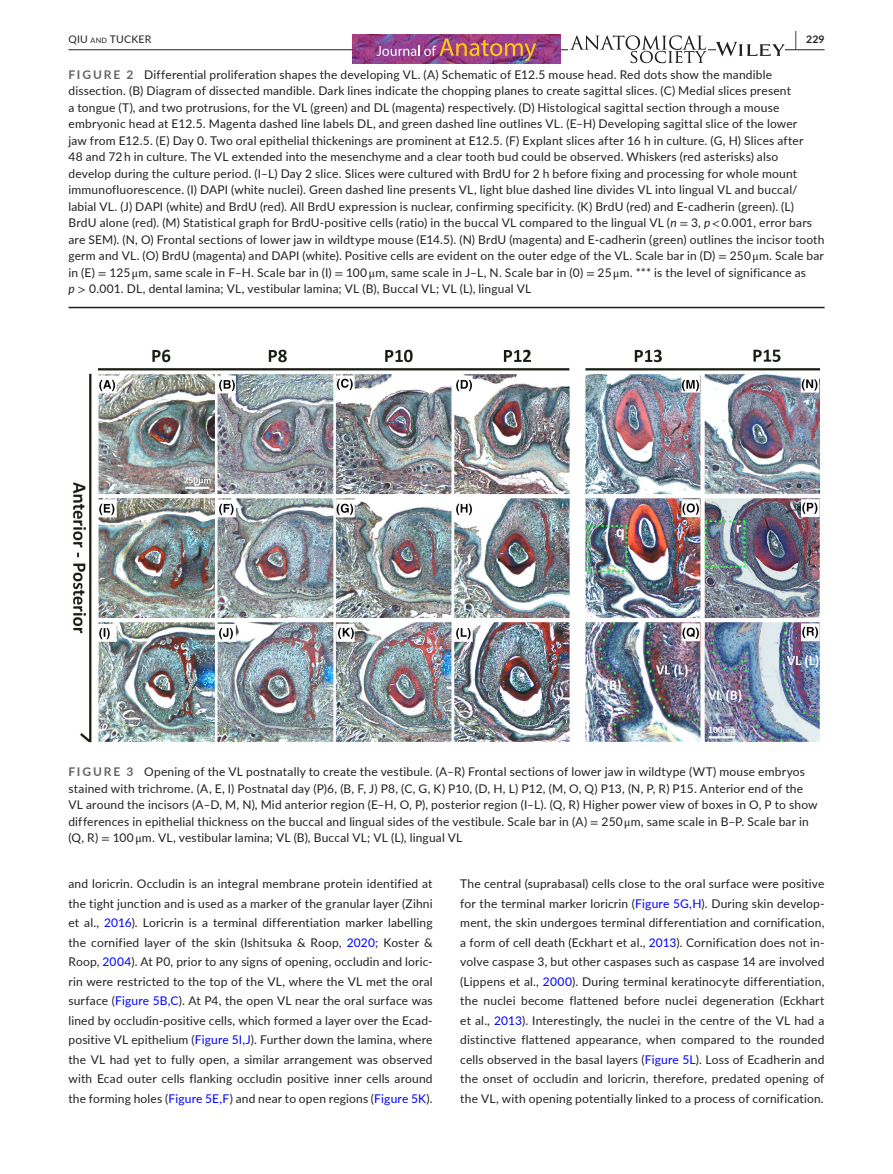
<style>
.page{position:relative;width:893px;height:1174px;background:#fff}
.page>*{position:absolute;margin:0;border:0;box-sizing:border-box;transform-origin:0 0}
.t1{font:12px/19.5px "Lato";letter-spacing:.015em;color:#231f20;text-align:justify}
.t2{font:10.5px "Lato";letter-spacing:.02em;color:#231f20}
.t3{font:700 10.5px "Lato";color:#231f20}
.s1{font-size:7.35px}
.s2{font-size:19.5px}
.s3{font-weight:700;color:#636366}
.s4{font-style:italic}
.s5{font-family:"STIX"}
.s6{color:#00f}
</style>
<div class="page">
<hr style="left:68px;top:49px;width:756px;height:1px;background:#231f20">
<img style="left:352px;top:34px;width:209px;height:30px">
<img style="left:376px;top:39px;width:160px;height:22px">
<img style="left:568px;top:35px;width:140px;height:29px">
<svg style="left:716px;top:42px;width:69px;height:14px"></svg>
<img style="left:73px;top:349px;width:747px;height:394px">
<hr style="left:68px;top:307px;width:756px;height:1px;background:#231f20">
<p class="t2" style="left:68px;top:31px;width:84px">QIU <span class="s1">and</span> TUCKER</p>
<p class="t3" style="left:795px;top:31px;width:31px"><span class="s2">|</span> 229</p>
<p class="t1" style="left:68px;top:66px;width:757px;line-height:16.5px;text-align:left"><span class="s3">FIGURE 2</span> Differential proliferation shapes the developing VL. (A) Schematic of E12.5 mouse head. Red dots show the mandible dissection. (B) Diagram of dissected mandible. Dark lines indicate the chopping planes to create sagittal slices. (C) Medial slices present<br>a tongue (T), and two protrusions, for the VL (green) and DL (magenta) respectively. (D) Histological sagittal section through a mouse embryonic head at E12.5. Magenta dashed line labels DL, and green dashed line outlines VL. (E–H) Developing sagittal slice of the lower<br>jaw from E12.5. (E) Day 0. Two oral epithelial thickenings are prominent at E12.5. (F) Explant slices after 16 h in culture. (G, H) Slices after<br>48 and 72 h in culture. The VL extended into the mesenchyme and a clear tooth bud could be observed. Whiskers (red asterisks) also<br>develop during the culture period. (I–L) Day 2 slice. Slices were cultured with BrdU for 2 h before fixing and processing for whole mount immunofluorescence. (I) DAPI (white nuclei). Green dashed line presents VL, light blue dashed line divides VL into lingual VL and buccal/ labial VL. (J) DAPI (white) and BrdU (red). All BrdU expression is nuclear, confirming specificity. (K) BrdU (red) and E-cadherin (green). (L)<br>BrdU alone (red). (M) Statistical graph for BrdU-positive cells (ratio) in the buccal VL compared to the lingual VL (<span class="s4">n</span> <span class="s5">=</span> 3, <span class="s4">p</span><span class="s5">&lt;</span> 0.001, error bars are SEM). (N, O) Frontal sections of lower jaw in wildtype mouse (E14.5). (N) BrdU (magenta) and E-cadherin (green) outlines the incisor tooth germ and VL. (O) BrdU (magenta) and DAPI (white). Positive cells are evident on the outer edge of the VL. Scale bar in (D) <span class="s5">=</span> 250 <span class="s5">μ</span>m. Scale bar in (E) <span class="s5">=</span> 125 <span class="s5">μ</span>m, same scale in F–H. Scale bar in (I) <span class="s5">=</span> 100 <span class="s5">μ</span>m, same scale in J–L, N. Scale bar in (0) <span class="s5">=</span> 25 <span class="s5">μ</span>m. *** is the level of significance as<br><span class="s4">p</span> <span class="s5">&gt;</span> 0.001. DL, dental lamina; VL, vestibular lamina; VL (B), Buccal VL; VL (L), lingual VL</p>
<p class="t1" style="left:68px;top:763px;width:751px;line-height:16.5px;text-align:left"><span class="s3">FIGURE 3</span> Opening of the VL postnatally to create the vestibule. (A–R) Frontal sections of lower jaw in wildtype (WT) mouse embryos stained with trichrome. (A, E, I) Postnatal day (P)6, (B, F, J) P8, (C, G, K) P10, (D, H, L) P12, (M, O, Q) P13, (N, P, R) P15. Anterior end of the VL around the incisors (A–D, M, N), Mid anterior region (E–H, O, P), posterior region (I–L). (Q, R) Higher power view of boxes in O, P to show differences in epithelial thickness on the buccal and lingual sides of the vestibule. Scale bar in (A) <span class="s5">=</span> 250 <span class="s5">μ</span>m, same scale in B–P. Scale bar in (Q, R) <span class="s5">=</span> 100 <span class="s5">μ</span>m. VL, vestibular lamina; VL (B), Buccal VL; VL (L), lingual VL</p>
<p class="t1" style="left:68px;top:873px;width:366px">and loricrin. Occludin is an integral membrane protein identified at the tight junction and is used as a marker of the granular layer (Zihni et al., <span class="s6">2016</span>). Loricrin is a terminal differentiation marker labelling the cornified layer of the skin (Ishitsuka &amp; Roop, <span class="s6">2020</span>; Koster &amp; Roop, <span class="s6">2004</span>). At P0, prior to any signs of opening, occludin and loric&shy;rin were restricted to the top of the VL, where the VL met the oral surface (<span class="s6">Figure 5B,C</span>). At P4, the open VL near the oral surface was lined by occludin-positive cells, which formed a layer over the Ecad&shy;positive VL epithelium (<span class="s6">Figure 5I,J</span>). Further down the lamina, where the VL had yet to fully open, a similar arrangement was observed with Ecad outer cells flanking occludin positive inner cells around the forming holes (<span class="s6">Figure 5E,F</span>) and near to open regions (<span class="s6">Figure 5K</span>).</p>
<p class="t1" style="left:460px;top:873px;width:366px">The central (suprabasal) cells close to the oral surface were positive for the terminal marker loricrin (<span class="s6">Figure 5G,H</span>). During skin develop&shy;ment, the skin undergoes terminal differentiation and cornification, a form of cell death (Eckhart et al., <span class="s6">2013</span>). Cornification does not in&shy;volve caspase 3, but other caspases such as caspase 14 are involved (Lippens et al., <span class="s6">2000</span>). During terminal keratinocyte differentiation, the nuclei become flattened before nuclei degeneration (Eckhart et al., <span class="s6">2013</span>). Interestingly, the nuclei in the centre of the VL had a distinctive flattened appearance, when compared to the rounded cells observed in the basal layers (<span class="s6">Figure 5L</span>). Loss of Ecadherin and the onset of occludin and loricrin, therefore, predated opening of the VL, with opening potentially linked to a process of cornification.</p>
</div>
